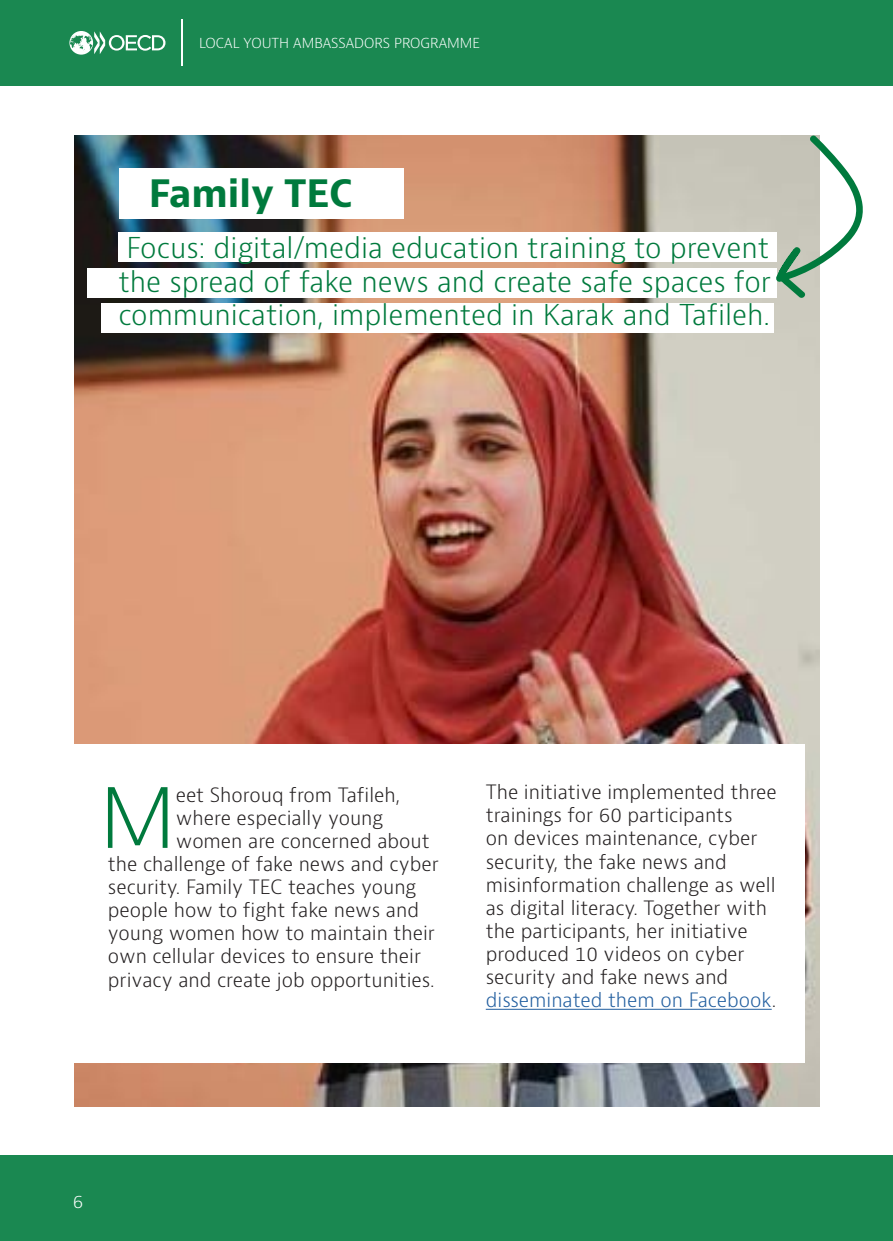
<style>
.page{position:relative;width:893px;height:1241px;background:#fff}
.page>*{position:absolute;margin:0;border:0;box-sizing:border-box;transform-origin:0 0}
.t1{font:300 80.67px "OECD Bernini";color:#007a3d}
.t2{font:700 36.75px "OECD Bernini";color:#007a3d}
.t3{font:300 28px/33.6px "OECD Bernini";color:#007a3d;text-align:justify}
.t4{font:300 19.25px/23.1px "OECD Bernini";color:#231f20}
.t5{font:300 17.5px "OECD Bernini";color:#fff}
.t6{font:300 13.47px "OECD Bernini";color:#fff}
.s1{color:#215e9f}
</style>
<div class="page">
<div style="left:0;top:1155px;width:893px;height:85px;background:#1a8851"></div>
<div style="left:0;top:0;width:893px;height:86px;background:#1a8851"></div>
<svg style="left:69px;top:31px;width:96px;height:24px"></svg>
<hr style="left:181px;top:19px;width:2px;height:47px;background:#fff">
<img style="left:74px;top:135px;width:745px;height:971px">
<div style="left:118px;top:232px;width:659px;height:30px;background:#fff"></div>
<div style="left:87px;top:268px;width:690px;height:30px;background:#fff"></div>
<div style="left:102px;top:303px;width:672px;height:30px;background:#fff"></div>
<div style="left:119px;top:168px;width:284px;height:51px;background:#fff"></div>
<div style="left:73px;top:744px;width:731px;height:318px;background:#fff"></div>
<svg style="left:775px;top:135px;width:88px;height:165px"></svg>
<hr style="left:486px;top:1008px;width:286px;height:1px;background:#215e9f">
<p class="t6" style="left:199px;top:34px;width:282px">LOCAL YOUTH AMBASSADORS PROGRAMME</p>
<h2 class="t2" style="left:149px;top:170px;width:206px">Family TEC</h2>
<h3 class="t3" style="left:118px;top:231px;width:654px">Focus: digital/media education training to prevent the spread of fake news and create safe spaces for communication, implemented in Karak and Tafileh.</h3>
<h1 class="t1" style="left:100px;top:765px;width:78px">M</h1>
<p class="t4" style="left:176px;top:783px;width:226px">eet Shorouq from Tafileh,</p>
<p class="t4" style="left:176px;top:806px;width:209px">where especially young</p>
<p class="t4" style="left:176px;top:829px;width:255px">women are concerned about</p>
<p class="t4" style="left:108px;top:852px;width:332px">the challenge of fake news and cyber</p>
<p class="t4" style="left:108px;top:875px;width:310px">security. Family TEC teaches young</p>
<p class="t4" style="left:108px;top:898px;width:313px">people how to fight fake news and</p>
<p class="t4" style="left:108px;top:921px;width:328px">young women how to maintain their</p>
<p class="t4" style="left:108px;top:945px;width:315px">own cellular devices to ensure their</p>
<p class="t4" style="left:108px;top:968px;width:328px">privacy and create job opportunities.</p>
<p class="t4" style="left:486px;top:780px;width:293px">The initiative implemented three trainings for 60 participants<br>on devices maintenance, cyber security, the fake news and misinformation challenge as well as digital literacy. Together with the participants, her initiative produced 10 videos on cyber security and fake news and <span class="s1">disseminated them on Facebook</span>.</p>
<p class="t5" style="left:73px;top:1189px;width:12px">6</p>
</div>
